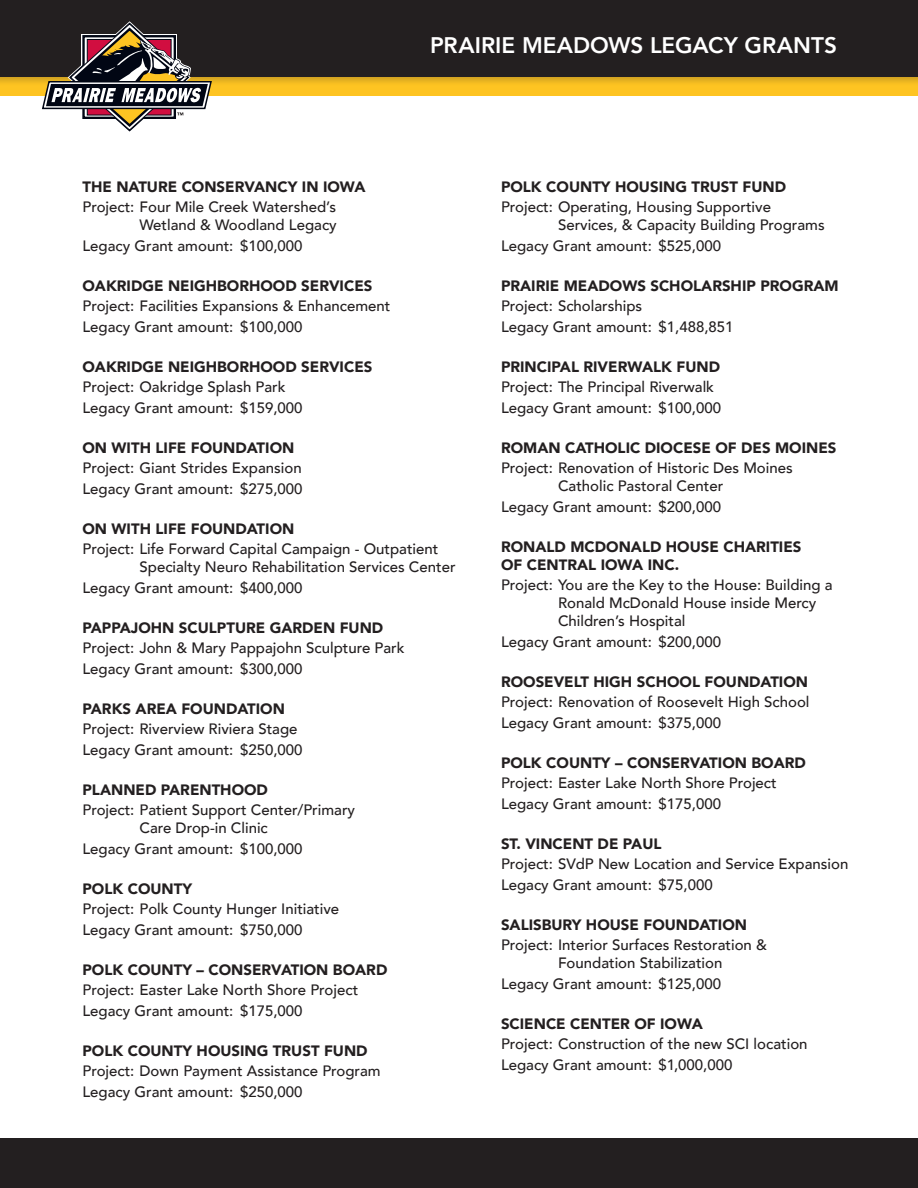
<style>
.page{position:relative;width:918px;height:1188px;background:#fff}
.page>*{position:absolute;margin:0;border:0;box-sizing:border-box;transform-origin:0 0}
.t1{font:800 22.5px "Avenir";color:#fff}
.PROJECT{font:500 15px/18px "Avenir";color:#231f20}
.LEGACY{font:500 15px "Avenir";color:#231f20}
.Legacy_Grant_Recipie{font:900 15px/18px "Avenir";color:#231f20}
</style>
<div class="page">
<div style="left:0;top:77px;width:918px;height:19px;background:#fec422"></div>
<div style="left:0;top:0;width:918px;height:87px;background:#231f20;opacity:.25"></div>
<div style="left:0;top:0;width:918px;height:77px;background:#231f20"></div>
<div style="left:0;top:1138px;width:918px;height:50px;background:#231f20"></div>
<svg style="left:42px;top:21px;width:170px;height:111px"></svg>
<h1 class="t1" style="left:430px;top:27px;width:408px">PRAIRIE MEADOWS LEGACY GRANTS</h1>
<p class="Legacy_Grant_Recipie" style="left:82px;top:177px;width:285px">THE NATURE CONSERVANCY IN IOWA</p>
<p class="PROJECT" style="left:82px;top:197px;width:256px;text-align:right">Project: Four Mile Creek Watershed’s<br>Wetland &amp; Woodland Legacy</p>
<p class="LEGACY" style="left:82px;top:232px;width:222px">Legacy Grant amount: $100,000</p>
<p class="Legacy_Grant_Recipie" style="left:82px;top:276px;width:291px">OAKRIDGE NEIGHBORHOOD SERVICES</p>
<p class="PROJECT" style="left:82px;top:296px;width:309px">Project: Facilities Expansions &amp; Enhancement</p>
<p class="LEGACY" style="left:82px;top:313px;width:222px">Legacy Grant amount: $100,000</p>
<p class="Legacy_Grant_Recipie" style="left:82px;top:357px;width:291px">OAKRIDGE NEIGHBORHOOD SERVICES</p>
<p class="PROJECT" style="left:82px;top:377px;width:205px">Project: Oakridge Splash Park</p>
<p class="LEGACY" style="left:82px;top:394px;width:222px">Legacy Grant amount: $159,000</p>
<p class="Legacy_Grant_Recipie" style="left:82px;top:438px;width:213px">ON WITH LIFE FOUNDATION</p>
<p class="LEGACY" style="left:82px;top:455px;width:221px">Project: Giant Strides Expansion</p>
<p class="LEGACY" style="left:82px;top:475px;width:222px">Legacy Grant amount: $275,000</p>
<p class="Legacy_Grant_Recipie" style="left:82px;top:519px;width:213px">ON WITH LIFE FOUNDATION</p>
<p class="PROJECT" style="left:140px;top:539px;width:318px;text-indent:-57px">Project: Life Forward Capital Campaign - Outpatient<br>Specialty Neuro Rehabilitation Services Center</p>
<p class="LEGACY" style="left:82px;top:574px;width:222px">Legacy Grant amount: $400,000</p>
<p class="Legacy_Grant_Recipie" style="left:82px;top:618px;width:302px">PAPPAJOHN SCULPTURE GARDEN FUND</p>
<p class="PROJECT" style="left:82px;top:638px;width:324px">Project: John &amp; Mary Pappajohn Sculpture Park</p>
<p class="LEGACY" style="left:82px;top:655px;width:222px">Legacy Grant amount: $300,000</p>
<p class="Legacy_Grant_Recipie" style="left:82px;top:699px;width:204px">PARKS AREA FOUNDATION</p>
<p class="PROJECT" style="left:82px;top:719px;width:217px">Project: Riverview Riviera Stage</p>
<p class="LEGACY" style="left:82px;top:736px;width:222px">Legacy Grant amount: $250,000</p>
<p class="Legacy_Grant_Recipie" style="left:82px;top:780px;width:187px">PLANNED PARENTHOOD</p>
<p class="PROJECT" style="left:140px;top:800px;width:217px;text-indent:-57px">Project: Patient Support Center/Primary<br>Care Drop-in Clinic</p>
<p class="LEGACY" style="left:82px;top:835px;width:222px">Legacy Grant amount: $100,000</p>
<p class="Legacy_Grant_Recipie" style="left:82px;top:879px;width:111px">POLK COUNTY</p>
<p class="PROJECT" style="left:82px;top:899px;width:258px">Project: Polk County Hunger Initiative</p>
<p class="LEGACY" style="left:82px;top:916px;width:222px">Legacy Grant amount: $750,000</p>
<p class="Legacy_Grant_Recipie" style="left:82px;top:960px;width:306px">POLK COUNTY – CONSERVATION BOARD</p>
<p class="LEGACY" style="left:82px;top:977px;width:277px">Project: Easter Lake North Shore Project</p>
<p class="LEGACY" style="left:82px;top:997px;width:222px">Legacy Grant amount: $175,000</p>
<p class="Legacy_Grant_Recipie" style="left:82px;top:1041px;width:287px">POLK COUNTY HOUSING TRUST FUND</p>
<p class="PROJECT" style="left:82px;top:1061px;width:300px">Project: Down Payment Assistance Program</p>
<p class="LEGACY" style="left:82px;top:1078px;width:222px">Legacy Grant amount: $250,000</p>
<p class="Legacy_Grant_Recipie" style="left:501px;top:177px;width:287px">POLK COUNTY HOUSING TRUST FUND</p>
<p class="PROJECT" style="left:558px;top:197px;width:268px;text-indent:-57px">Project: Operating, Housing Supportive<br>Services, &amp; Capacity Building Programs</p>
<p class="LEGACY" style="left:501px;top:232px;width:222px">Legacy Grant amount: $525,000</p>
<p class="Legacy_Grant_Recipie" style="left:501px;top:276px;width:339px">PRAIRIE MEADOWS SCHOLARSHIP PROGRAM</p>
<p class="PROJECT" style="left:501px;top:296px;width:143px">Project: Scholarships</p>
<p class="LEGACY" style="left:501px;top:313px;width:234px">Legacy Grant amount: $1,488,851</p>
<p class="Legacy_Grant_Recipie" style="left:501px;top:357px;width:221px">PRINCIPAL RIVERWALK FUND</p>
<p class="PROJECT" style="left:501px;top:377px;width:215px">Project: The Principal Riverwalk</p>
<p class="LEGACY" style="left:501px;top:394px;width:222px">Legacy Grant amount: $100,000</p>
<p class="Legacy_Grant_Recipie" style="left:501px;top:438px;width:337px">ROMAN CATHOLIC DIOCESE OF DES MOINES</p>
<p class="PROJECT" style="left:558px;top:458px;width:236px;text-indent:-57px">Project: Renovation of Historic Des Moines<br>Catholic Pastoral Center</p>
<p class="LEGACY" style="left:501px;top:493px;width:222px">Legacy Grant amount: $200,000</p>
<p class="Legacy_Grant_Recipie" style="left:501px;top:537px;width:302px">RONALD MCDONALD HOUSE CHARITIES<br>OF CENTRAL IOWA INC.</p>
<p class="PROJECT" style="left:558px;top:575px;width:276px;text-indent:-57px">Project: You are the Key to the House: Building a<br>Ronald McDonald House inside Mercy<br>Children’s Hospital</p>
<p class="LEGACY" style="left:501px;top:628px;width:222px">Legacy Grant amount: $200,000</p>
<p class="Legacy_Grant_Recipie" style="left:501px;top:672px;width:309px">ROOSEVELT HIGH SCHOOL FOUNDATION</p>
<p class="PROJECT" style="left:501px;top:692px;width:310px">Project: Renovation of Roosevelt High School</p>
<p class="LEGACY" style="left:501px;top:709px;width:222px">Legacy Grant amount: $375,000</p>
<p class="Legacy_Grant_Recipie" style="left:501px;top:753px;width:306px">POLK COUNTY – CONSERVATION BOARD</p>
<p class="LEGACY" style="left:501px;top:770px;width:277px">Project: Easter Lake North Shore Project</p>
<p class="LEGACY" style="left:501px;top:790px;width:222px">Legacy Grant amount: $175,000</p>
<p class="Legacy_Grant_Recipie" style="left:501px;top:834px;width:162px">ST. VINCENT DE PAUL</p>
<p class="LEGACY" style="left:501px;top:851px;width:349px">Project: SVdP New Location and Service Expansion</p>
<p class="LEGACY" style="left:501px;top:871px;width:213px">Legacy Grant amount: $75,000</p>
<p class="Legacy_Grant_Recipie" style="left:501px;top:915px;width:248px">SALISBURY HOUSE FOUNDATION</p>
<p class="PROJECT" style="left:558px;top:935px;width:210px;text-indent:-57px">Project: Interior Surfaces Restoration &amp;<br>Foundation Stabilization</p>
<p class="LEGACY" style="left:501px;top:970px;width:222px">Legacy Grant amount: $125,000</p>
<p class="Legacy_Grant_Recipie" style="left:501px;top:1014px;width:203px">SCIENCE CENTER OF IOWA</p>
<p class="PROJECT" style="left:501px;top:1034px;width:308px">Project: Construction of the new SCI location</p>
<p class="LEGACY" style="left:501px;top:1051px;width:233px">Legacy Grant amount: $1,000,000</p>
</div>
